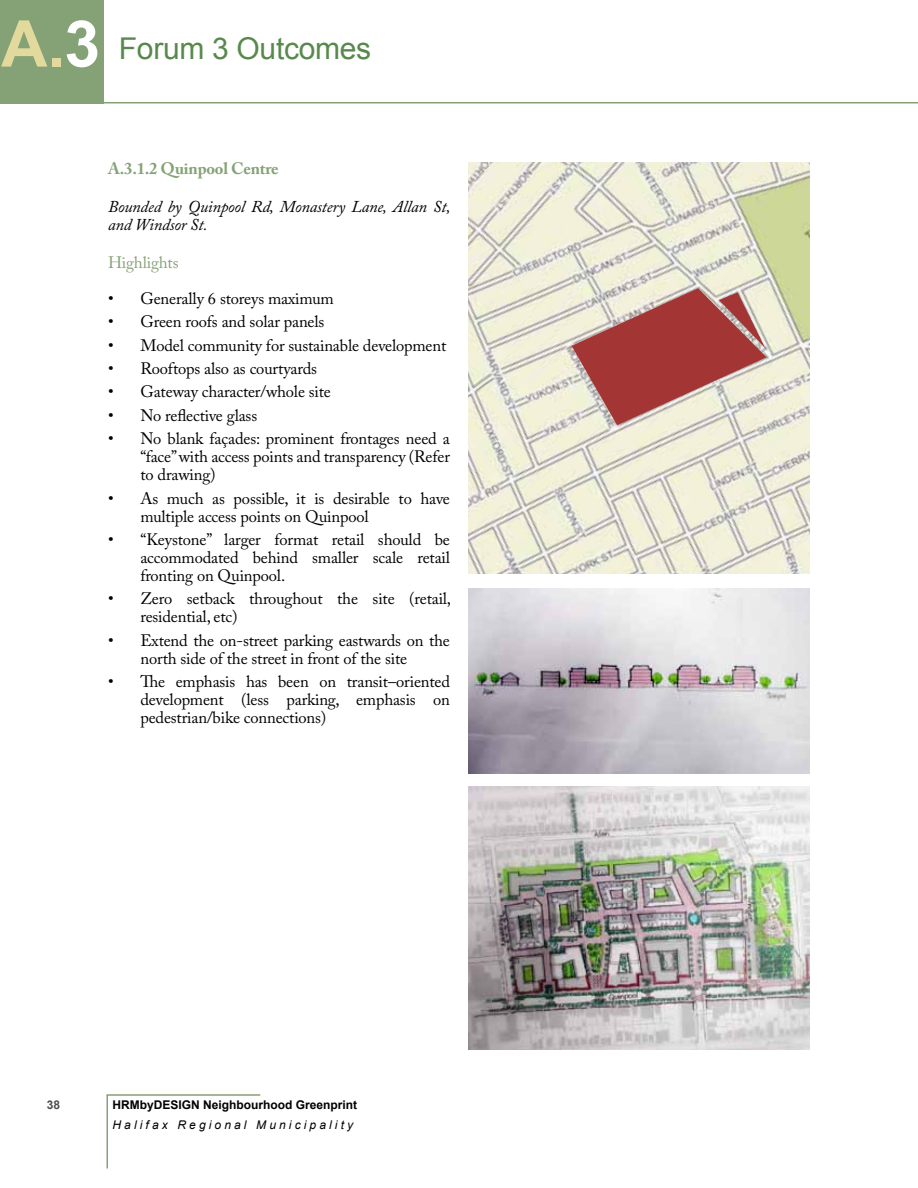
<style>
.page{position:relative;width:918px;height:1188px;background:#fff}
.page>*{position:absolute;margin:0;border:0;box-sizing:border-box;transform-origin:0 0}
.t1{font:700 64.5px "Arial";color:#e2da9d}
.t2{font:30px "Arial";letter-spacing:-.01em;color:#58894c}
.t3{font:16.5px/18px "Adobe Caslon Pro";letter-spacing:-.01em;color:#000;text-align:justify}
.t4{font:italic 16.5px/18px "Adobe Caslon Pro";letter-spacing:-.01em;color:#000}
.t5{font:700 16.5px "Adobe Caslon Pro";letter-spacing:-.01em;color:#85a276}
.t6{font:16.5px "Adobe Caslon Pro";letter-spacing:-.01em;color:#85a276}
.t7{font:700 12px "Arial";color:#000}
.t8{font:italic 12px "Arial";letter-spacing:.26em;color:#000}
.t9{font:700 12px "Arial";color:#4d4d4f}
.s1{color:#fff}
</style>
<div class="page">
<hr style="left:78px;top:102px;width:840px;height:2px;background:#85a276">
<div style="left:0;top:0;width:104px;height:104px;background:#85a276"></div>
<hr style="left:106px;top:1095px;width:2px;height:74px;background:#85a276">
<hr style="left:106px;top:1094px;width:154px;height:2px;background:#85a276">
<img style="left:468px;top:162px;width:342px;height:412px">
<svg style="left:572px;top:288px;width:195px;height:137px;background:#bf837c"></svg>
<img style="left:468px;top:588px;width:342px;height:185px">
<img style="left:468px;top:786px;width:342px;height:263px">
<h1 class="t1" style="left:1px;top:1px;width:101px">A.<span class="s1">3</span></h1>
<h2 class="t2" style="left:119px;top:29px;width:254px">Forum 3 Outcomes</h2>
<p class="t5" style="left:108px;top:159px;width:172px">A.3.1.2 Quinpool Centre</p>
<p class="t4" style="left:108px;top:197px;width:344px">Bounded by Quinpool Rd, Monastery Lane, Allan St, and Windsor St.</p>
<p class="t6" style="left:108px;top:252px;width:72px">Highlights</p>
<p class="t3" style="left:108px;top:289px;width:227px">• Generally 6 storeys maximum</p>
<p class="t3" style="left:108px;top:312px;width:218px">• Green roofs and solar panels</p>
<p class="t3" style="left:108px;top:336px;width:340px">• Model community for sustainable development</p>
<p class="t3" style="left:108px;top:359px;width:211px">• Rooftops also as courtyards</p>
<p class="t3" style="left:108px;top:383px;width:225px">• Gateway character/whole site</p>
<p class="t3" style="left:108px;top:406px;width:151px">• No reflective glass</p>
<p class="t3" style="left:140px;top:429px;width:311px;text-indent:-32px">• No blank façades: prominent frontages need a “face” with access points and transparency (Refer to drawing)</p>
<p class="t3" style="left:140px;top:489px;width:311px;text-indent:-32px">• As much as possible, it is desirable to have multiple access points on Quinpool</p>
<p class="t3" style="left:140px;top:530px;width:311px;text-indent:-32px">• “Keystone” larger format retail should be accommodated behind smaller scale retail fronting on Quinpool.</p>
<p class="t3" style="left:140px;top:590px;width:312px;text-indent:-32px">• Zero setback throughout the site (retail, residential, etc)</p>
<p class="t3" style="left:140px;top:631px;width:311px;text-indent:-32px">• Extend the on-street parking eastwards on the north side of the street in front of the site</p>
<p class="t3" style="left:140px;top:672px;width:311px;text-indent:-32px">• The emphasis has been on transit–oriented development (less parking, emphasis on pedestrian/bike connections)</p>
<p class="t9" style="left:47px;top:1097px;width:15px">38</p>
<p class="t7" style="left:112px;top:1097px;width:246px">HRMbyDESIGN Neighbourhood Greenprint</p>
<p class="t8" style="left:112px;top:1117px;width:242px">Halifax Regional Municipality</p>
</div>
